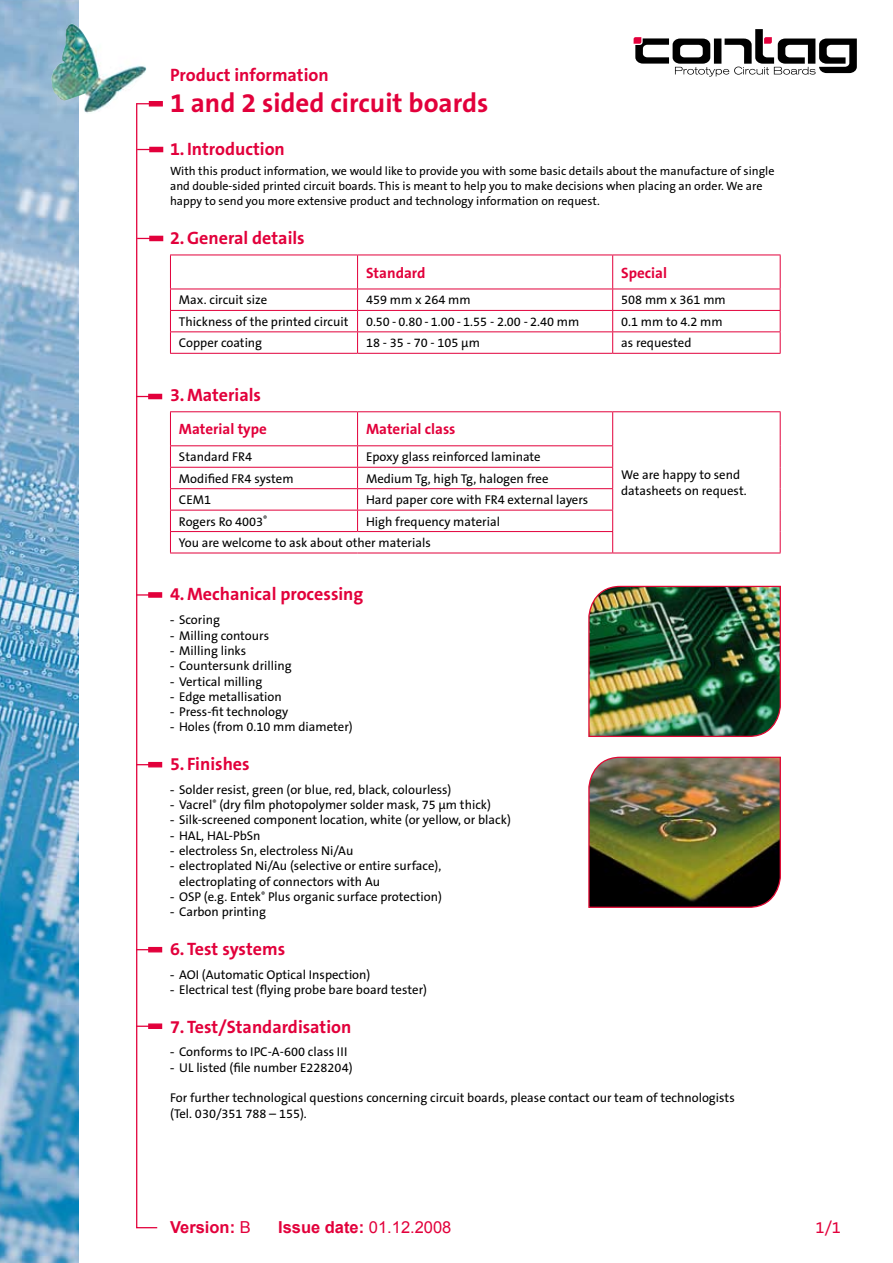
<style>
.page{position:relative;width:893px;height:1263px;background:#fff}
.page>*{position:absolute;margin:0;border:0;box-sizing:border-box;transform-origin:0 0}
.t1{font:700 27px "The Sans B W7";color:#e2003b}
.t2{font:700 18px "The Sans B W7";color:#e2003b}
.t3{font:700 16.5px "Arial";color:#e2003b}
.t4{font:16.5px "The Sans B W5 Plain";color:#e2003b}
.t5{font:700 15px "The Sans B W7";color:#e2003b}
.t6{font:12.75px/15.3px "The Sans B W5 Plain";color:#000}
.t7{font:12px/15.3px "The Sans B W5 Plain";color:#000}
.s1{font-family:"Arial"}
.s2{font-weight:400}
</style>
<div class="page">
<img style="left:0;top:0;width:79px;height:1263px">
<svg style="left:634px;top:29px;width:223px;height:48px"></svg>
<img style="left:51px;top:24px;width:95px;height:91px">
<hr style="left:170px;top:255px;width:188px;height:1px;background:#e2003b">
<hr style="left:170px;top:255px;width:1px;height:34px;background:#e2003b">
<hr style="left:358px;top:255px;width:255px;height:1px;background:#e2003b">
<hr style="left:357px;top:255px;width:1px;height:34px;background:#e2003b">
<hr style="left:613px;top:255px;width:168px;height:1px;background:#e2003b">
<hr style="left:612px;top:255px;width:1px;height:34px;background:#e2003b">
<hr style="left:780px;top:255px;width:1px;height:34px;background:#e2003b">
<hr style="left:170px;top:289px;width:188px;height:1px;background:#e2003b">
<hr style="left:358px;top:289px;width:255px;height:1px;background:#e2003b">
<hr style="left:613px;top:289px;width:168px;height:1px;background:#e2003b">
<hr style="left:170px;top:310px;width:188px;height:1px;background:#e2003b">
<hr style="left:358px;top:310px;width:255px;height:1px;background:#e2003b">
<hr style="left:613px;top:310px;width:168px;height:1px;background:#e2003b">
<hr style="left:170px;top:331px;width:188px;height:1px;background:#e2003b">
<svg style="left:170px;top:289px;width:1px;height:64px"></svg>
<hr style="left:358px;top:331px;width:255px;height:1px;background:#e2003b">
<svg style="left:357px;top:289px;width:1px;height:64px"></svg>
<hr style="left:613px;top:331px;width:168px;height:1px;background:#e2003b">
<svg style="left:612px;top:289px;width:1px;height:64px"></svg>
<svg style="left:780px;top:289px;width:1px;height:64px"></svg>
<hr style="left:170px;top:353px;width:188px;height:1px;background:#e2003b">
<hr style="left:358px;top:353px;width:255px;height:1px;background:#e2003b">
<hr style="left:613px;top:353px;width:168px;height:1px;background:#e2003b">
<hr style="left:170px;top:411px;width:188px;height:1px;background:#e2003b">
<hr style="left:170px;top:412px;width:1px;height:33px;background:#e2003b">
<hr style="left:358px;top:411px;width:255px;height:1px;background:#e2003b">
<hr style="left:357px;top:412px;width:1px;height:33px;background:#e2003b">
<hr style="left:613px;top:411px;width:168px;height:1px;background:#e2003b">
<hr style="left:612px;top:412px;width:1px;height:33px;background:#e2003b">
<hr style="left:780px;top:412px;width:1px;height:34px;background:#e2003b">
<hr style="left:170px;top:445px;width:188px;height:1px;background:#e2003b">
<hr style="left:358px;top:445px;width:255px;height:1px;background:#e2003b">
<hr style="left:170px;top:467px;width:188px;height:1px;background:#e2003b">
<hr style="left:358px;top:467px;width:255px;height:1px;background:#e2003b">
<hr style="left:170px;top:488px;width:188px;height:1px;background:#e2003b">
<hr style="left:358px;top:488px;width:255px;height:1px;background:#e2003b">
<hr style="left:170px;top:510px;width:188px;height:1px;background:#e2003b">
<hr style="left:358px;top:510px;width:255px;height:1px;background:#e2003b">
<svg style="left:357px;top:446px;width:1px;height:85px"></svg>
<hr style="left:170px;top:531px;width:188px;height:1px;background:#e2003b">
<svg style="left:170px;top:446px;width:1px;height:107px"></svg>
<hr style="left:358px;top:531px;width:255px;height:1px;background:#e2003b">
<svg style="left:612px;top:446px;width:1px;height:107px"></svg>
<svg style="left:780px;top:446px;width:1px;height:107px"></svg>
<hr style="left:170px;top:553px;width:188px;height:1px;background:#e2003b">
<hr style="left:358px;top:553px;width:255px;height:1px;background:#e2003b">
<hr style="left:613px;top:553px;width:168px;height:1px;background:#e2003b">
<div style="left:148px;top:394px;width:14px;height:5px;background:#e2003b"></div>
<div style="left:149px;top:147px;width:14px;height:5px;background:#e2003b"></div>
<div style="left:149px;top:236px;width:14px;height:5px;background:#e2003b"></div>
<svg style="left:158px;top:592px;width:4px;height:6px"></svg>
<div style="left:148px;top:762px;width:14px;height:5px;background:#e2003b"></div>
<div style="left:148px;top:947px;width:14px;height:5px;background:#e2003b"></div>
<svg style="left:158px;top:1023px;width:4px;height:6px"></svg>
<svg style="left:135px;top:102px;width:23px;height:1127px"></svg>
<svg style="left:149px;top:101px;width:14px;height:6px"></svg>
<img style="left:588px;top:585px;width:193px;height:152px">
<img style="left:588px;top:756px;width:193px;height:152px">
<h2 class="t2" style="left:170px;top:64px;width:160px">Product information</h2>
<h1 class="t1" style="left:170px;top:86px;width:320px">1 and 2 sided circuit boards</h1>
<h2 class="t2" style="left:170px;top:138px;width:116px">1. Introduction</h2>
<p class="t7" style="left:170px;top:163px;width:606px">With this product information, we would like to provide you with some basic details about the manufacture of single and double-sided printed circuit boards. This is meant to help you to make decisions when placing an order. We are happy to send you more extensive product and technology information on request.</p>
<h2 class="t2" style="left:170px;top:226px;width:136px">2.General details</h2>
<p class="t5" style="left:366px;top:263px;width:61px">Standard</p>
<p class="t5" style="left:621px;top:263px;width:47px">Special</p>
<p class="t6" style="left:179px;top:292px;width:90px">Max. circuit size</p>
<p class="t6" style="left:366px;top:292px;width:106px">459 mm x 264 mm</p>
<p class="t6" style="left:621px;top:292px;width:106px">508 mm x 361 mm</p>
<p class="t6" style="left:179px;top:314px;width:171px">Thickness of the printed circuit</p>
<p class="t6" style="left:366px;top:314px;width:215px">0.50 - 0.80 - 1.00 - 1.55 - 2.00 - 2.40 mm</p>
<p class="t6" style="left:621px;top:314px;width:103px">0.1 mm to 4.2 mm</p>
<p class="t6" style="left:179px;top:335px;width:85px">Copper coating</p>
<p class="t6" style="left:366px;top:335px;width:115px">18 - 35 - 70 - 105 µm</p>
<p class="t6" style="left:621px;top:335px;width:72px">as requested</p>
<h2 class="t2" style="left:170px;top:383px;width:93px">3.Materials</h2>
<p class="t5" style="left:179px;top:420px;width:89px">Material type</p>
<p class="t5" style="left:366px;top:420px;width:91px">Material class</p>
<p class="t6" style="left:621px;top:468px;width:127px">We are happy to send datasheets on request.</p>
<p class="t6" style="left:179px;top:449px;width:75px">Standard FR4</p>
<p class="t6" style="left:366px;top:449px;width:176px">Epoxy glass reinforced laminate</p>
<p class="t6" style="left:179px;top:471px;width:116px">Modified FR4 system</p>
<p class="t6" style="left:366px;top:471px;width:184px">Medium Tg, high Tg, halogen free</p>
<p class="t6" style="left:179px;top:492px;width:34px">CEM1</p>
<p class="t6" style="left:366px;top:492px;width:224px">Hard paper core with FR4 external layers</p>
<p class="t6" style="left:179px;top:514px;width:90px">Rogers Ro 4003<sup>®</sup></p>
<p class="t6" style="left:179px;top:511px;width:323px;line-height:21.5px;text-indent:187px">High frequency material<br>You are welcome to ask about other materials</p>
<h2 class="t2" style="left:170px;top:583px;width:195px">4.Mechanical processing</h2>
<p class="t6" style="left:170px;top:612px;width:51px"><span class="s1">-</span> Scoring</p>
<p class="t6" style="left:170px;top:628px;width:101px"><span class="s1">-</span> Milling contours</p>
<p class="t6" style="left:170px;top:643px;width:78px"><span class="s1">-</span> Milling links</p>
<p class="t6" style="left:170px;top:658px;width:123px"><span class="s1">-</span> Countersunk drilling</p>
<p class="t6" style="left:170px;top:674px;width:94px"><span class="s1">-</span> Vertical milling</p>
<p class="t6" style="left:170px;top:689px;width:113px"><span class="s1">-</span> Edge metallisation</p>
<p class="t6" style="left:170px;top:704px;width:120px"><span class="s1">-</span> Press-fit technology</p>
<p class="t6" style="left:170px;top:719px;width:184px"><span class="s1">-</span> Holes (from 0.10 mm diameter)</p>
<h2 class="t2" style="left:170px;top:752px;width:81px">5. Finishes</h2>
<p class="t6" style="left:170px;top:782px;width:283px"><span class="s1">-</span> Solder resist, green (or blue, red, black, colourless)</p>
<p class="t6" style="left:170px;top:797px;width:322px"><span class="s1">-</span> Vacrel<sup>®</sup> (dry film photopolymer solder mask, 75 µm thick)</p>
<p class="t6" style="left:170px;top:812px;width:342px"><span class="s1">-</span> Silk-screened component location, white (or yellow, or black)</p>
<p class="t6" style="left:170px;top:828px;width:92px"><span class="s1">-</span> HAL, HAL-PbSn</p>
<p class="t6" style="left:170px;top:843px;width:185px"><span class="s1">-</span> electroless Sn, electroless Ni/Au</p>
<p class="t6" style="left:179px;top:858px;width:264px;text-indent:-9px"><span class="s1">-</span> electroplated Ni/Au (selective or entire surface), electroplating of connectors with Au</p>
<p class="t6" style="left:170px;top:889px;width:273px"><span class="s1">-</span> OSP (e.g. Entek<sup>®</sup> Plus organic surface protection)</p>
<p class="t6" style="left:170px;top:904px;width:98px"><span class="s1">-</span> Carbon printing</p>
<h2 class="t2" style="left:170px;top:937px;width:117px">6. Test systems</h2>
<p class="t6" style="left:170px;top:967px;width:202px"><span class="s1">-</span> AOI (Automatic Optical Inspection)</p>
<p class="t6" style="left:170px;top:982px;width:259px"><span class="s1">-</span> Electrical test (flying probe bare board tester)</p>
<h2 class="t2" style="left:170px;top:1015px;width:183px">7. Test/Standardisation</h2>
<p class="t6" style="left:170px;top:1044px;width:179px"><span class="s1">-</span> Conforms to IPC-A-600 class III</p>
<p class="t6" style="left:170px;top:1060px;width:184px"><span class="s1">-</span> UL listed (file number E228204)</p>
<p class="t6" style="left:170px;top:1090px;width:566px">For further technological questions concerning circuit boards, please contact our team of technologists (Tel. 030/351 788 – 155).</p>
<p class="t3" style="left:170px;top:1216px;width:82px">Version: <span class="s2">B</span></p>
<p class="t3" style="left:278px;top:1216px;width:175px">Issue date: <span class="s2">01.12.2008</span></p>
<p class="t4" style="left:816px;top:1216px;width:27px">1/1</p>
</div>
